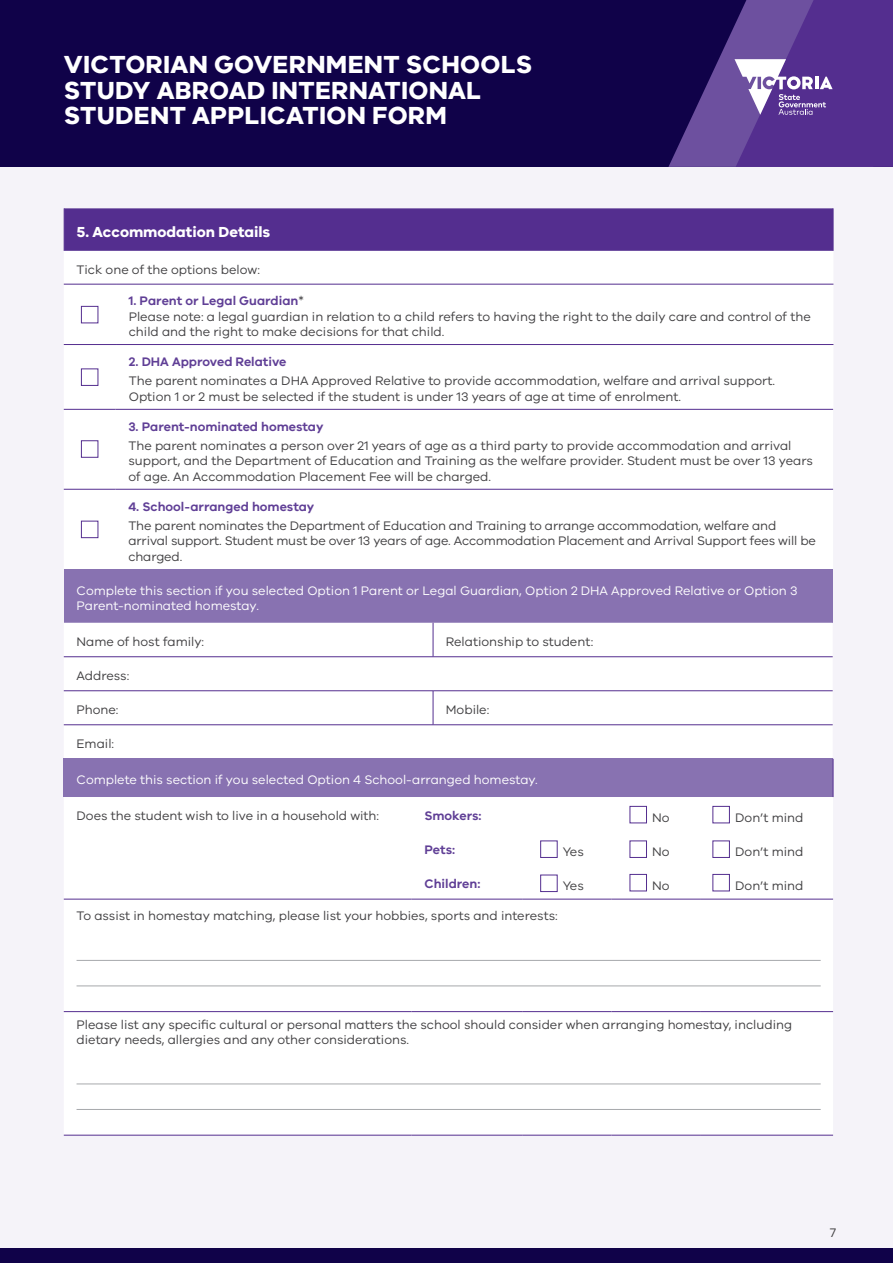
<style>
.page{position:relative;width:893px;height:1263px;background:#f5f3f9}
.page>*{position:absolute;margin:0;border:0;box-sizing:border-box;transform-origin:0 0}
.Form_Instructions_He{font:700 25.5px/25.5px "VIC";letter-spacing:.01em;color:#fff}
.B_Head{font:700 15px "VIC";color:#fff}
.Body{font:12.75px/15.3px "VIC";color:#414042}
.Body-2{font:12.75px/15.3px "VIC";color:#fff}
.Body-3{font:600 12.75px "VIC";color:#603f96}
.s1{font-weight:600;color:#603f96}
</style>
<div class="page">
<div style="left:65px;top:208px;width:768px;height:43px;background:#542e8f"></div>
<hr style="left:64px;top:208px;width:1px;height:43px;background:#542e8f">
<hr style="left:833px;top:208px;width:1px;height:43px;background:#542e8f">
<div style="left:64px;top:251px;width:769px;height:158px;background:#fff"></div>
<hr style="left:64px;top:284px;width:52px;height:1px;background:#542e8f">
<hr style="left:116px;top:284px;width:717px;height:1px;background:#542e8f">
<hr style="left:64px;top:344px;width:52px;height:1px;background:#542e8f">
<hr style="left:116px;top:344px;width:717px;height:1px;background:#542e8f">
<div style="left:64px;top:410px;width:769px;height:159px;background:#fff"></div>
<hr style="left:64px;top:409px;width:52px;height:1px;background:#542e8f">
<hr style="left:116px;top:409px;width:717px;height:1px;background:#542e8f">
<hr style="left:64px;top:489px;width:52px;height:1px;background:#542e8f">
<hr style="left:116px;top:489px;width:717px;height:1px;background:#542e8f">
<div style="left:64px;top:569px;width:769px;height:54px;background:#8872b1"></div>
<div style="left:64px;top:623px;width:769px;height:136px;background:#fff"></div>
<hr style="left:433px;top:623px;width:1px;height:33px;background:#542e8f">
<hr style="left:64px;top:656px;width:369px;height:1px;background:#542e8f">
<hr style="left:64px;top:690px;width:369px;height:1px;background:#542e8f">
<hr style="left:433px;top:691px;width:1px;height:34px;background:#542e8f">
<hr style="left:433px;top:656px;width:400px;height:1px;background:#542e8f">
<hr style="left:433px;top:690px;width:400px;height:1px;background:#542e8f">
<hr style="left:64px;top:724px;width:369px;height:1px;background:#542e8f">
<hr style="left:433px;top:724px;width:400px;height:1px;background:#542e8f">
<div style="left:64px;top:759px;width:769px;height:38px;background:#8872b1"></div>
<div style="left:64px;top:797px;width:769px;height:338px;background:#fff"></div>
<hr style="left:833px;top:759px;width:1px;height:38px;background:#542e8f">
<hr style="left:64px;top:1135px;width:348px;height:1px;background:#542e8f">
<hr style="left:412px;top:1135px;width:110px;height:1px;background:#542e8f">
<hr style="left:522px;top:1135px;width:90px;height:1px;background:#542e8f">
<hr style="left:612px;top:1135px;width:89px;height:1px;background:#542e8f">
<hr style="left:701px;top:1135px;width:132px;height:1px;background:#542e8f">
<hr style="left:64px;top:1011px;width:348px;height:1px;background:#542e8f">
<hr style="left:412px;top:1011px;width:110px;height:1px;background:#542e8f">
<hr style="left:522px;top:1011px;width:90px;height:1px;background:#542e8f">
<hr style="left:612px;top:1011px;width:89px;height:1px;background:#542e8f">
<hr style="left:701px;top:1011px;width:132px;height:1px;background:#542e8f">
<hr style="left:64px;top:899px;width:348px;height:1px;background:#542e8f">
<hr style="left:412px;top:899px;width:110px;height:1px;background:#542e8f">
<hr style="left:522px;top:899px;width:90px;height:1px;background:#542e8f">
<hr style="left:612px;top:899px;width:89px;height:1px;background:#542e8f">
<hr style="left:701px;top:899px;width:132px;height:1px;background:#542e8f">
<hr style="left:77px;top:960px;width:744px;height:1px;background:#a7a9ac">
<hr style="left:77px;top:986px;width:744px;height:1px;background:#a7a9ac">
<hr style="left:77px;top:1084px;width:744px;height:1px;background:#a7a9ac">
<hr style="left:77px;top:1109px;width:744px;height:1px;background:#a7a9ac">
<div style="left:0;top:0;width:893px;height:167px;background:#100249"></div>
<svg style="left:668px;top:0;width:225px;height:167px"></svg>
<div style="left:0;top:1248px;width:893px;height:15px;background:#100249"></div>
<div style="left:81px;top:369px;width:17px;height:17px;border:1px solid #542e8f"></div>
<div style="left:81px;top:441px;width:17px;height:16px;border:1px solid #542e8f"></div>
<div style="left:81px;top:306px;width:17px;height:17px;border:1px solid #542e8f"></div>
<div style="left:81px;top:521px;width:17px;height:17px;border:1px solid #542e8f"></div>
<div style="left:540px;top:841px;width:17px;height:17px;border:1px solid #542e8f"></div>
<div style="left:630px;top:841px;width:17px;height:17px;border:1px solid #542e8f"></div>
<div style="left:713px;top:841px;width:17px;height:17px;border:1px solid #542e8f"></div>
<div style="left:630px;top:806px;width:17px;height:17px;border:1px solid #542e8f"></div>
<div style="left:713px;top:806px;width:17px;height:17px;border:1px solid #542e8f"></div>
<div style="left:630px;top:874px;width:17px;height:17px;border:1px solid #542e8f"></div>
<div style="left:713px;top:874px;width:17px;height:17px;border:1px solid #542e8f"></div>
<div style="left:540px;top:875px;width:17px;height:17px;border:1px solid #542e8f"></div>
<p class="Form_Instructions_He" style="left:64px;top:51px;width:470px">VICTORIAN GOVERNMENT SCHOOLS<br>STUDY ABROAD INTERNATIONAL<br>STUDENT APPLICATION FORM</p>
<p class="B_Head" style="left:77px;top:223px;width:195px">5. Accommodation Details</p>
<p class="Body" style="left:77px;top:262px;width:185px">Tick one of the options below:</p>
<p class="Body" style="left:129px;top:293px;width:683px"><span class="s1">1. Parent or Legal Guardian</span>*<br>Please note: a legal guardian in relation to a child refers to having the right to the daily care and control of the child and the right to make decisions for that child.</p>
<p class="Body-3" style="left:129px;top:354px;width:159px">2. DHA Approved Relative</p>
<p class="Body" style="left:129px;top:373px;width:648px">The parent nominates a DHA Approved Relative to provide accommodation, welfare and arrival support.<br>Option 1 or 2 must be selected if the student is under 13 years of age at time of enrolment.</p>
<p class="Body-3" style="left:128px;top:418px;width:197px">3. Parent-nominated homestay</p>
<p class="Body" style="left:128px;top:438px;width:686px">The parent nominates a person over 21 years of age as a third party to provide accommodation and arrival support, and the Department of Education and Training as the welfare provider. Student must be over 13 years of age. An Accommodation Placement Fee will be charged.</p>
<p class="Body-3" style="left:128px;top:498px;width:188px">4. School-arranged homestay</p>
<p class="Body" style="left:128px;top:518px;width:689px">The parent nominates the Department of Education and Training to arrange accommodation, welfare and arrival support. Student must be over 13 years of age. Accommodation Placement and Arrival Support fees will be charged.</p>
<p class="Body-2" style="left:77px;top:582px;width:722px">Complete this section if you selected Option 1 Parent or Legal Guardian, Option 2 DHA Approved Relative or Option 3<br>Parent-nominated homestay.</p>
<p class="Body" style="left:77px;top:634px;width:129px">Name of host family:</p>
<p class="Body" style="left:446px;top:634px;width:149px">Relationship to student:</p>
<p class="Body" style="left:77px;top:668px;width:54px">Address:</p>
<p class="Body" style="left:77px;top:702px;width:44px">Phone:</p>
<p class="Body" style="left:446px;top:702px;width:45px">Mobile:</p>
<p class="Body" style="left:77px;top:736px;width:39px">Email:</p>
<p class="Body-2" style="left:77px;top:772px;width:463px">Complete this section if you selected Option 4 School-arranged homestay.</p>
<p class="Body" style="left:77px;top:808px;width:304px">Does the student wish to live in a household with:</p>
<p class="Body-3" style="left:424px;top:808px;width:59px">Smokers:</p>
<p class="Body" style="left:652px;top:809px;width:19px">No</p>
<p class="Body" style="left:735px;top:809px;width:70px">Don’t mind</p>
<p class="Body-3" style="left:424px;top:842px;width:32px">Pets:</p>
<p class="Body" style="left:563px;top:843px;width:22px">Yes</p>
<p class="Body" style="left:652px;top:843px;width:19px">No</p>
<p class="Body" style="left:735px;top:843px;width:70px">Don’t mind</p>
<p class="Body-3" style="left:424px;top:876px;width:58px">Children:</p>
<p class="Body" style="left:563px;top:877px;width:22px">Yes</p>
<p class="Body" style="left:652px;top:877px;width:19px">No</p>
<p class="Body" style="left:735px;top:877px;width:70px">Don’t mind</p>
<p class="Body" style="left:77px;top:908px;width:483px">To assist in homestay matching, please list your hobbies, sports and interests:</p>
<p class="Body" style="left:77px;top:1016px;width:717px">Please list any specific cultural or personal matters the school should consider when arranging homestay, including dietary needs, allergies and any other considerations.</p>
<p class="Body" style="left:830px;top:1225px;width:8px">7</p>
</div>
